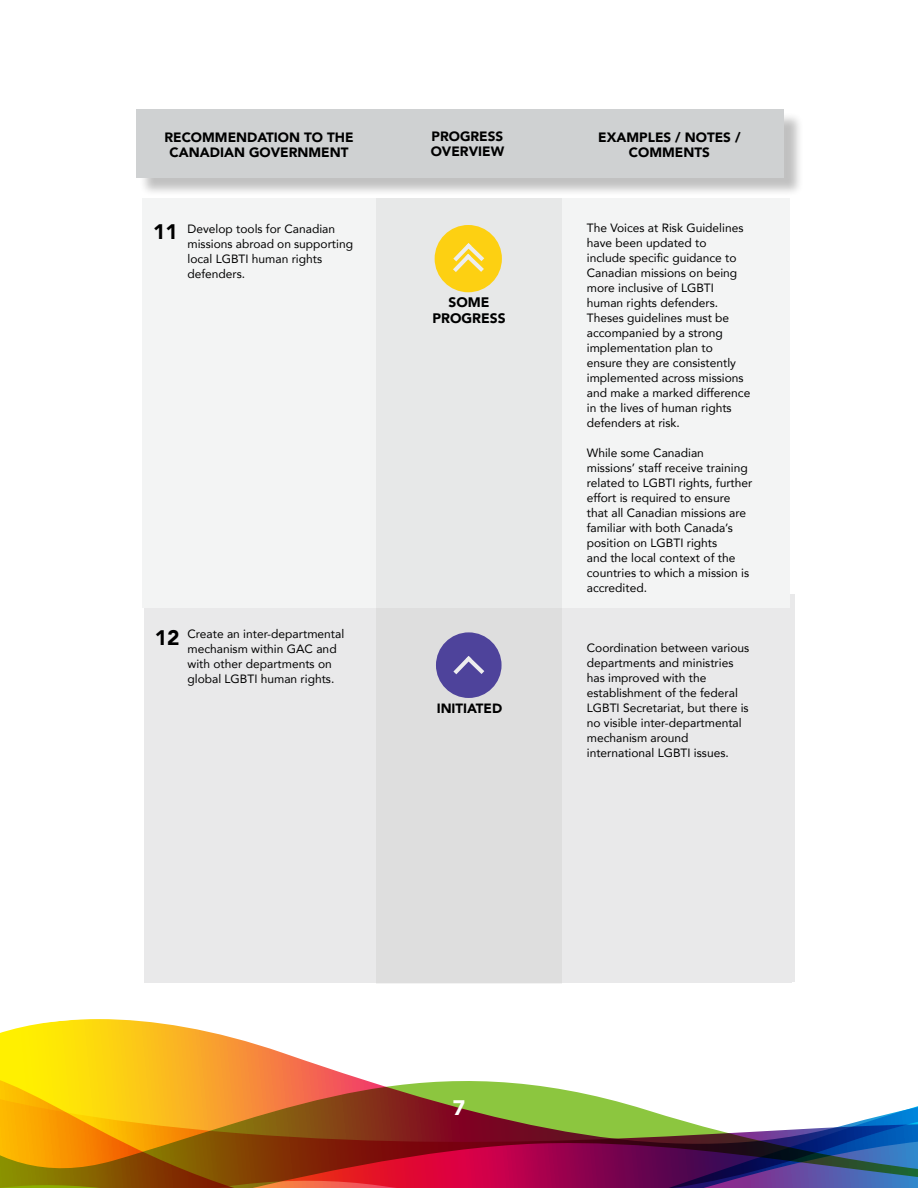
<style>
.page{position:relative;width:918px;height:1188px;background:#fff}
.page>*{position:absolute;margin:0;border:0;box-sizing:border-box;transform-origin:0 0}
.t1{font:900 21px "Avenir";color:#000}
.t2{font:900 21px "Avenir";color:#fff}
.t3{font:900 13.8px/15.3px "Avenir";color:#000;text-align:center}
.t4{font:900 13.5px/15px "Avenir";color:#000;text-align:center}
.t5{font:900 13.35px "Avenir";color:#000}
.t6{font:12px/15px "Avenir";color:#000}
</style>
<div class="page">
<div style="left:144px;top:598px;width:648px;height:385px;background:#e9e9ea"></div>
<div style="left:138px;top:112px;width:666px;height:85px;background:#000;opacity:.25"></div>
<div style="left:136px;top:110px;width:648px;height:68px;background:#cfd1d2"></div>
<div style="left:142px;top:198px;width:648px;height:410px;background:#f3f4f4"></div>
<div style="left:377px;top:198px;width:185px;height:785px;background:#e7e8e8"></div>
<svg style="left:0;top:1019px;width:918px;height:169px"></svg>
<div style="left:435px;top:225px;width:67px;height:67px;background:#fdd012;border-radius:50%"></div>
<svg style="left:445px;top:229px;width:48px;height:43px"></svg>
<div style="left:436px;top:632px;width:66px;height:66px;background:#4e439b;border-radius:50%"></div>
<svg style="left:453px;top:656px;width:32px;height:19px"></svg>
<p class="t4" style="left:164px;top:130px;width:191px">RECOMMENDATION TO THE<br>CANADIAN GOVERNMENT</p>
<p class="t4" style="left:431px;top:128px;width:75px;text-align:left">PROGRESS<br>OVERVIEW</p>
<p class="t4" style="left:598px;top:130px;width:144px">EXAMPLES / NOTES /<br>COMMENTS</p>
<h1 class="t1" style="left:153px;top:213px;width:26px">11</h1>
<p class="t6" style="left:587px;top:220px;width:165px">The Voices at Risk Guidelines have been updated to<br>include specific guidance to<br>Canadian missions on being more inclusive of LGBTI human rights defenders.<br>Theses guidelines must be accompanied by a strong implementation plan to ensure they are consistently implemented across missions and make a marked difference in the lives of human rights defenders at risk.</p>
<p class="t6" style="left:587px;top:445px;width:167px">While some Canadian missions’ staff receive training related to LGBTI rights, further effort is required to ensure that all Canadian missions are familiar with both Canada’s position on LGBTI rights<br>and the local context of the countries to which a mission is accredited.</p>
<p class="t6" style="left:187px;top:220px;width:167px">Develop tools for Canadian missions abroad on supporting local LGBTI human rights defenders.</p>
<p class="t3" style="left:432px;top:294px;width:75px">SOME<br>PROGRESS</p>
<h1 class="t1" style="left:155px;top:620px;width:26px">12</h1>
<p class="t6" style="left:187px;top:625px;width:158px">Create an inter-departmental mechanism within GAC and with other departments on global LGBTI human rights.</p>
<p class="t5" style="left:437px;top:697px;width:67px">INITIATED</p>
<p class="t6" style="left:587px;top:640px;width:164px">Coordination between various departments and ministries has improved with the establishment of the federal<br>LGBTI Secretariat, but there is no visible inter-departmental mechanism around international LGBTI issues.</p>
<h1 class="t2" style="left:453px;top:1089px;width:14px">7</h1>
<h1 class="t2" style="left:453px;top:1096px;width:14px">7</h1>
</div>
